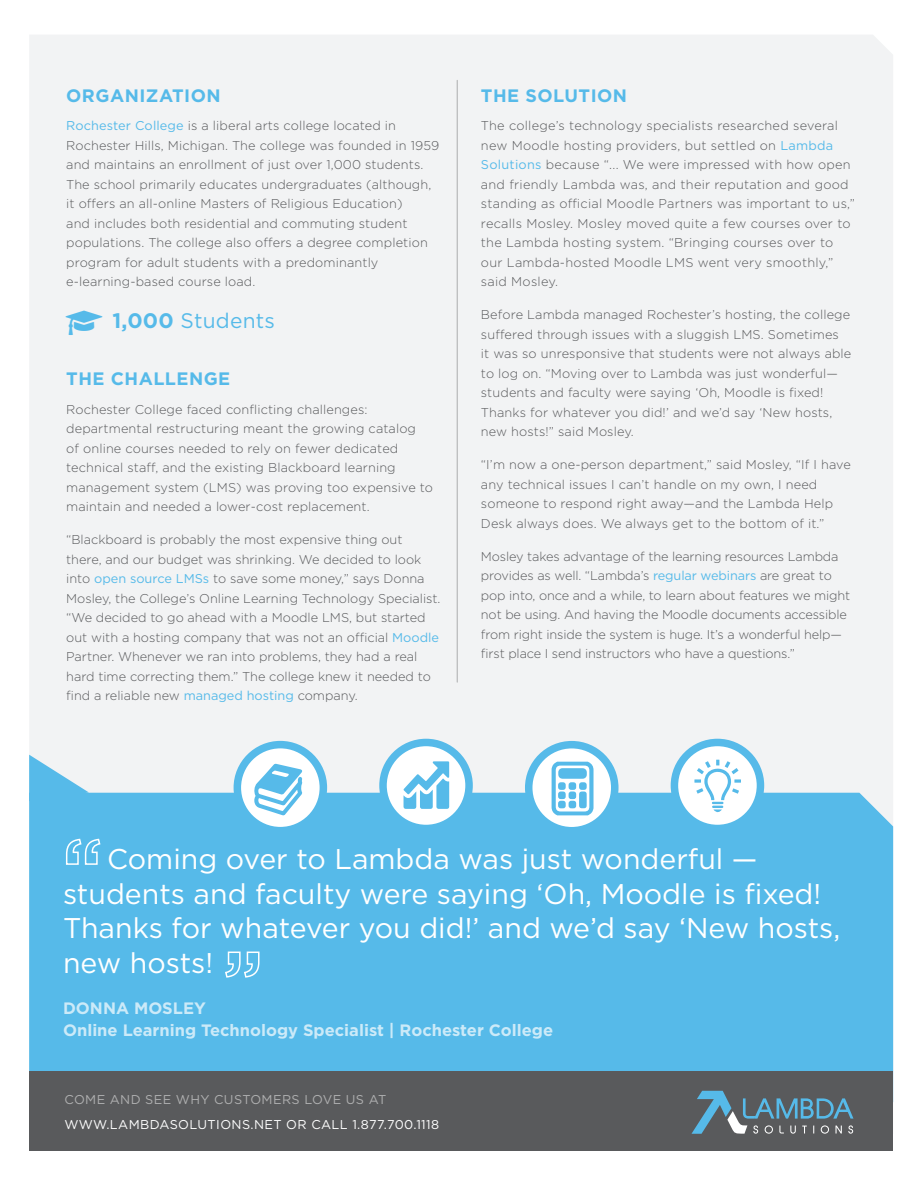
<style>
.page{position:relative;width:918px;height:1188px;background:#fff}
.page>*{position:absolute;margin:0;border:0;box-sizing:border-box;transform-origin:0 0}
.t1{font:28.5px/34.5px "Gotham";color:#fff}
.t2{font:21px "Gotham";letter-spacing:.01em;color:#56bae9}
.t3{font:700 18px "Gotham";letter-spacing:.025em;color:#56bae9}
.t4{font:700 16.5px/22.5px "Gotham";color:#fff}
.t5{font:300 12.75px/19.5px "Gotham";letter-spacing:.01em;color:#58595b}
.t6{font:300 12.75px/19.5px "Gotham";letter-spacing:-.01em;color:#58595b}
.t7{font:12.75px "Gotham";letter-spacing:.03em;color:#fff}
.t8{font:12.75px "Gotham";letter-spacing:.03em;color:#afafb0}
.s1{font-weight:400;color:#56bae9}
.s2{font-weight:700}
</style>
<div class="page">
<div style="left:29px;top:35px;width:864px;height:758px;background:#f2f3f4"></div>
<div style="left:29px;top:793px;width:864px;height:278px;background:#56bae9"></div>
<div style="left:29px;top:1071px;width:864px;height:80px;background:#595a5c"></div>
<svg style="left:29px;top:755px;width:60px;height:46px"></svg>
<svg style="left:224px;top:951px;width:36px;height:28px"></svg>
<svg style="left:65px;top:838px;width:36px;height:28px"></svg>
<hr style="left:457px;top:80px;width:1px;height:602px;background:#acadae">
<svg style="left:691px;top:1091px;width:163px;height:43px"></svg>
<svg style="left:237px;top:745px;width:86px;height:86px"></svg>
<div style="left:234px;top:741px;width:93px;height:93px;border:8px solid #56bae9;border-radius:50%"></div>
<svg style="left:383px;top:742px;width:86px;height:87px"></svg>
<div style="left:379px;top:739px;width:94px;height:93px;border:8px solid #56bae9;border-radius:50%"></div>
<svg style="left:529px;top:745px;width:86px;height:86px"></svg>
<div style="left:525px;top:741px;width:94px;height:93px;border:8px solid #56bae9;border-radius:50%"></div>
<svg style="left:552px;top:762px;width:42px;height:53px"></svg>
<svg style="left:403px;top:761px;width:46px;height:48px"></svg>
<svg style="left:254px;top:764px;width:49px;height:52px"></svg>
<svg style="left:674px;top:742px;width:86px;height:87px"></svg>
<div style="left:671px;top:739px;width:93px;height:93px;border:8px solid #56bae9;border-radius:50%"></div>
<svg style="left:694px;top:760px;width:47px;height:54px"></svg>
<svg style="left:66px;top:310px;width:37px;height:25px"></svg>
<h3 class="t3" style="left:66px;top:83px;width:156px">ORGANIZATION</h3>
<p class="t5" style="left:66px;top:116px;width:375px"><span class="s1">Rochester College</span> is a liberal arts college located in Rochester Hills, Michigan. The college was founded in 1959 and maintains an enrollment of just over 1,000 students.<br>The school primarily educates undergraduates (although, it offers an all-online Masters of Religious Education)<br>and includes both residential and commuting student populations. The college also offers a degree completion program for adult students with a predominantly e-learning-based course load.</p>
<h2 class="t2" style="left:112px;top:307px;width:164px"><span class="s2">1,000</span> Students</h2>
<h3 class="t3" style="left:66px;top:367px;width:166px">THE CHALLENGE</h3>
<p class="t5" style="left:66px;top:399px;width:368px">Rochester College faced conflicting challenges: departmental restructuring meant the growing catalog<br>of online courses needed to rely on fewer dedicated technical staff, and the existing Blackboard learning management system (LMS) was proving too expensive to maintain and needed a lower-cost replacement.</p>
<p class="t5" style="left:66px;top:530px;width:376px">“Blackboard is probably the most expensive thing out there, and our budget was shrinking. We decided to look into <span class="s1">open source LMSs</span> to save some money,” says Donna Mosley, the College’s Online Learning Technology Specialist. “We decided to go ahead with a Moodle LMS, but started out with a hosting company that was not an official <span class="s1">Moodle </span>Partner. Whenever we ran into problems, they had a real hard time correcting them.” The college knew it needed to find a reliable new <span class="s1">managed hosting</span> company.</p>
<h3 class="t3" style="left:481px;top:83px;width:148px">THE SOLUTION</h3>
<p class="t5" style="left:481px;top:116px;width:376px">The college’s technology specialists researched several new Moodle hosting providers, but settled on <span class="s1">Lambda Solutions</span> because “... We were impressed with how open and friendly Lambda was, and their reputation and good standing as official Moodle Partners was important to us,” recalls Mosley. Mosley moved quite a few courses over to the Lambda hosting system. “Bringing courses over to our Lambda-hosted Moodle LMS went very smoothly,” said Mosley.</p>
<p class="t5" style="left:481px;top:305px;width:372px">Before Lambda managed Rochester’s hosting, the college suffered through issues with a sluggish LMS. Sometimes<br>it was so unresponsive that students were not always able to log on. “Moving over to Lambda was just wonderful— students and faculty were saying ‘Oh, Moodle is fixed!<br>Thanks for whatever you did!’ and we’d say ‘New hosts, new hosts!” said Mosley.</p>
<p class="t5" style="left:481px;top:455px;width:371px">“I’m now a one-person department,” said Mosley, “If I have any technical issues I can’t handle on my own, I need someone to respond right away—and the Lambda Help Desk always does. We always get to the bottom of it.”</p>
<p class="t6" style="left:481px;top:546px;width:371px">Mosley takes advantage of the learning resources Lambda provides as well. “Lambda’s <span class="s1">regular webinars</span> are great to pop into, once and a while, to learn about features we might not be using. And having the Moodle documents accessible from right inside the system is huge. It’s a wonderful help— first place I send instructors who have a questions.”</p>
<h1 class="t1" style="left:63px;top:841px;width:779px;text-indent:44px">Coming over to Lambda was just wonderful — students and faculty were saying ‘Oh, Moodle is fixed!<br>Thanks for whatever you did!’ and we’d say ‘New hosts, new hosts!</h1>
<p class="t4" style="left:63px;top:997px;width:492px">DONNA MOSLEY<br>Online Learning Technology Specialist | Rochester College</p>
<p class="t8" style="left:64px;top:1091px;width:323px">COME AND SEE WHY CUSTOMERS LOVE US AT</p>
<p class="t7" style="left:64px;top:1117px;width:376px">WWW.LAMBDASOLUTIONS.NET OR CALL 1.877.700.1118</p>
</div>
